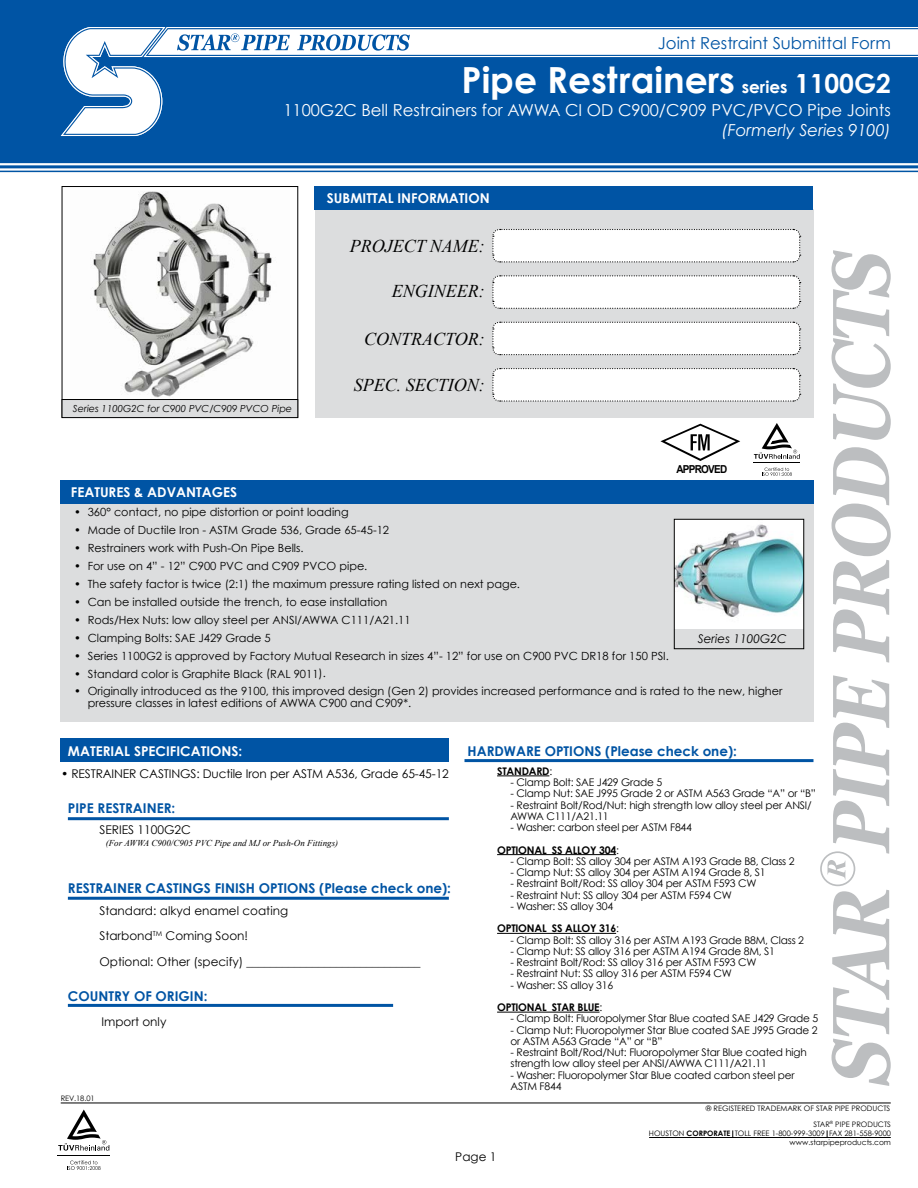
<style>
.page{position:relative;width:918px;height:1188px;background:#fff}
.page>*{position:absolute;margin:0;border:0;box-sizing:border-box;transform-origin:0 0}
.t1{font:700 36px "Century Gothic";color:#fff}
.t2{font:italic 18px "Times New Roman";color:#000}
.t3{font:700 16.8px "Century Gothic";color:#fff}
.t4{font:16.5px "Century Gothic";color:#fff}
.t5{font:16.5px "Century Gothic";color:#0054a4}
.t6{font:italic 16.5px "Century Gothic";color:#fff}
.t7{font:700 13.5px "Century Gothic";color:#0054a4}
.t8{font:700 13.5px "Century Gothic";color:#fff}
.t9{font:12px/25.5px "Century Gothic";color:#000}
.t10{font:italic 12px "Century Gothic";color:#000}
.t11{font:11.25px/11.2px "Century Gothic";color:#000}
.t12{font:700 10.95px "Arial";letter-spacing:-.075em;color:#000;scale:.91 1}
.t13{font:10.5px/11.2px "Century Gothic";letter-spacing:-.02em;color:#000}
.t14{font:700 10.5px "Century Gothic";letter-spacing:-.02em;color:#000}
.t15{font:italic 9.6px "Century Gothic";color:#000}
.t16{font:italic 9px "Times New Roman";color:#000}
.t17{font:7.5px/16px "Century Gothic";color:#000;text-align:right}
.s1{font-size:26.4px}
.s2{font-weight:400}
.s3{font-weight:700}
</style>
<div class="page">
<hr style="left:58px;top:1155px;width:52px;height:1px;background:#000">
<svg style="left:58px;top:1110px;width:51px;height:41px"></svg>
<svg style="left:67px;top:1161px;width:34px;height:9px"></svg>
<svg style="left:660px;top:424px;width:80px;height:37px"></svg>
<svg style="left:832px;top:447px;width:59px;height:216px"></svg>
<svg style="left:832px;top:250px;width:59px;height:190px"></svg>
<svg style="left:820px;top:675px;width:71px;height:411px"></svg>
<hr style="left:61px;top:1103px;width:830px;height:1px;background:#000">
<hr style="left:649px;top:1137px;width:242px;height:1px;background:#000">
<div style="left:0;top:0;width:918px;height:162px;background:#0054a4"></div>
<svg style="left:60px;top:27px;width:858px;height:109px"></svg>
<img style="left:93px;top:191px;width:179px;height:207px">
<div style="left:62px;top:186px;width:236px;height:232px;border:1px solid #000"></div>
<div style="left:62px;top:400px;width:236px;height:18px;background:#dcddde"></div>
<div style="left:62px;top:399px;width:236px;height:19px;border:1px solid #000"></div>
<div style="left:61px;top:490px;width:753px;height:231px;background:#dcddde"></div>
<div style="left:61px;top:480px;width:753px;height:23px;background:#0054a4"></div>
<div style="left:315px;top:209px;width:498px;height:209px;background:#dcddde"></div>
<div style="left:314px;top:186px;width:499px;height:24px;background:#0054a4"></div>
<svg style="left:492px;top:228px;width:309px;height:35px;background:#f5f6f6"></svg>
<svg style="left:492px;top:275px;width:309px;height:34px;background:#f6f6f6"></svg>
<svg style="left:492px;top:321px;width:309px;height:35px;background:#f5f5f6"></svg>
<svg style="left:492px;top:368px;width:309px;height:34px;background:#f6f6f6"></svg>
<img style="left:676px;top:521px;width:126px;height:107px">
<div style="left:674px;top:519px;width:130px;height:130px;border:1px solid #000"></div>
<hr style="left:465px;top:759px;width:348px;height:3px;background:#0054a4">
<hr style="left:497px;top:775px;width:52px;height:1px;background:#000">
<hr style="left:497px;top:854px;width:119px;height:1px;background:#000">
<hr style="left:497px;top:933px;width:119px;height:1px;background:#000">
<hr style="left:497px;top:1012px;width:103px;height:1px;background:#000">
<div style="left:61px;top:739px;width:388px;height:23px;background:#0054a4"></div>
<hr style="left:68px;top:897px;width:381px;height:3px;background:#0054a4">
<hr style="left:68px;top:817px;width:381px;height:3px;background:#0054a4">
<hr style="left:68px;top:1004px;width:325px;height:3px;background:#0054a4">
<hr style="left:753px;top:462px;width:47px;height:1px;background:#000">
<svg style="left:754px;top:423px;width:46px;height:36px"></svg>
<svg style="left:762px;top:468px;width:30px;height:8px"></svg>
<hr style="left:0;top:171px;width:918px;height:1px;background:#0054a4">
<hr style="left:0;top:165px;width:918px;height:3px;background:#0054a4">
<hr style="left:0;top:162px;width:918px;height:1px;background:#0054a4">
<h3 class="t5" style="left:658px;top:33px;width:235px">Joint Restraint Submittal Form</h3>
<h1 class="t1" style="left:462px;top:57px;width:275px">Pipe Restrainers</h1>
<h3 class="t3" style="left:742px;top:77px;width:151px">series <span class="s1">1100G2</span></h3>
<h3 class="t4" style="left:283px;top:100px;width:609px">1100G2C Bell Restrainers for AWWA CI OD C900/C909 PVC/PVCO Pipe Joints</h3>
<h3 class="t6" style="left:722px;top:120px;width:171px">(Formerly Series 9100)</h3>
<p class="t15" style="left:73px;top:403px;width:221px">Series 1100G2C for C900 PVC/C909 PVCO Pipe</p>
<p class="t8" style="left:71px;top:483px;width:168px">FEATURES &amp; ADVANTAGES</p>
<p class="t8" style="left:327px;top:190px;width:164px">SUBMITTAL INFORMATION</p>
<h2 class="t2" style="left:350px;top:234px;width:137px">PROJECT NAME:</h2>
<h2 class="t2" style="left:392px;top:279px;width:94px">ENGINEER:</h2>
<h2 class="t2" style="left:364px;top:326px;width:122px">CONTRACTOR:</h2>
<h2 class="t2" style="left:354px;top:373px;width:133px">SPEC. SECTION:</h2>
<p class="t12" style="left:676px;top:462px;width:57px">APPROVED</p>
<p class="t11" style="left:74px;top:506px;width:276px">• 360° contact, no pipe distortion or point loading</p>
<p class="t11" style="left:74px;top:524px;width:316px">• Made of Ductile Iron - ASTM Grade 536, Grade 65-45-12</p>
<p class="t11" style="left:74px;top:542px;width:231px">• Restrainers work with Push-On Pipe Bells.</p>
<p class="t11" style="left:74px;top:560px;width:295px">• For use on 4” - 12” C900 PVC and C909 PVCO pipe.</p>
<p class="t11" style="left:74px;top:578px;width:447px">• The safety factor is twice (2:1) the maximum pressure rating listed on next page.</p>
<p class="t11" style="left:74px;top:596px;width:315px">• Can be installed outside the trench, to ease installation</p>
<p class="t11" style="left:74px;top:614px;width:338px">• Rods/Hex Nuts: low alloy steel per ANSI/AWWA C111/A21.11</p>
<p class="t11" style="left:74px;top:632px;width:198px">• Clamping Bolts: SAE J429 Grade 5</p>
<p class="t11" style="left:74px;top:650px;width:596px">• Series 1100G2 is approved by Factory Mutual Research in sizes 4”- 12” for use on C900 PVC DR18 for 150 PSI.</p>
<p class="t11" style="left:74px;top:668px;width:253px">• Standard color is Graphite Black (RAL 9011).</p>
<p class="t11" style="left:88px;top:686px;width:696px;text-indent:-14px">• Originally introduced as the 9100, this improved design (Gen 2) provides increased performance and is rated to the new, higher pressure classes in latest editions of AWWA C900 and C909*.</p>
<p class="t10" style="left:698px;top:632px;width:91px">Series 1100G2C</p>
<p class="t8" style="left:68px;top:742px;width:176px">MATERIAL SPECIFICATIONS:</p>
<p class="t9" style="left:61px;top:761px;width:389px">• RESTRAINER CASTINGS: Ductile Iron per ASTM A536, Grade 65-45-12</p>
<p class="t7" style="left:68px;top:800px;width:109px">PIPE RESTRAINER:</p>
<p class="t9" style="left:99px;top:817px;width:93px">SERIES 1100G2C</p>
<p class="t16" style="left:106px;top:837px;width:234px">(For AWWA C900/C905 PVC Pipe and MJ or Push-On Fittings)</p>
<p class="t7" style="left:68px;top:879px;width:385px">RESTRAINER CASTINGS FINISH OPTIONS (Please check one):</p>
<p class="t9" style="left:99px;top:898px;width:323px">Standard: alkyd enamel coating<br>Starbond<sup>TM</sup> Coming Soon!<br>Optional: Other (specify) _____________________________</p>
<p class="t7" style="left:68px;top:988px;width:141px">COUNTRY OF ORIGIN:</p>
<p class="t9" style="left:101px;top:1009px;width:67px">Import only</p>
<p class="t17" style="left:61px;top:1090px;width:36px">REV.18.01</p>
<p class="t7" style="left:468px;top:742px;width:271px">HARDWARE OPTIONS (Please check one):</p>
<p class="t14" style="left:497px;top:764px;width:57px">STANDARD<span class="s2">:</span></p>
<p class="t13" style="left:511px;top:777px;width:153px">- Clamp Bolt: SAE J429 Grade 5</p>
<p class="t13" style="left:511px;top:788px;width:307px">- Clamp Nut: SAE J995 Grade 2 or ASTM A563 Grade “A” or “B”</p>
<p class="t13" style="left:511px;top:799px;width:303px">- Restraint Bolt/Rod/Nut: high strength low alloy steel per ANSI/<br>AWWA C111/A21.11</p>
<p class="t13" style="left:497px;top:816px;width:196px;line-height:22.5px;text-indent:14px">- Washer: carbon steel per ASTM F844<br><span class="s3">OPTIONAL SS ALLOY 304</span>:</p>
<p class="t13" style="left:511px;top:855px;width:286px">- Clamp Bolt: SS alloy 304 per ASTM A193 Grade B8, Class 2</p>
<p class="t13" style="left:511px;top:867px;width:256px">- Clamp Nut: SS alloy 304 per ASTM A194 Grade 8, S1</p>
<p class="t13" style="left:511px;top:878px;width:248px">- Restraint Bolt/Rod: SS alloy 304 per ASTM F593 CW</p>
<p class="t13" style="left:511px;top:889px;width:223px">- Restraint Nut: SS alloy 304 per ASTM F594 CW</p>
<p class="t13" style="left:497px;top:895px;width:123px;line-height:22.5px;text-indent:14px">- Washer: SS alloy 304<br><span class="s3">OPTIONAL SS ALLOY 316</span>:</p>
<p class="t13" style="left:511px;top:934px;width:295px">- Clamp Bolt: SS alloy 316 per ASTM A193 Grade B8M, Class 2</p>
<p class="t13" style="left:511px;top:945px;width:266px">- Clamp Nut: SS alloy 316 per ASTM A194 Grade 8M, S1</p>
<p class="t13" style="left:511px;top:957px;width:248px">- Restraint Bolt/Rod: SS alloy 316 per ASTM F593 CW</p>
<p class="t13" style="left:511px;top:968px;width:223px">- Restraint Nut: SS alloy 316 per ASTM F594 CW</p>
<p class="t13" style="left:497px;top:973px;width:118px;line-height:22.5px;text-indent:14px">- Washer: SS alloy 316<br><span class="s3">OPTIONAL STAR BLUE</span>:</p>
<p class="t13" style="left:511px;top:1013px;width:309px">- Clamp Bolt: Fluoropolymer Star Blue coated SAE J429 Grade 5</p>
<p class="t13" style="left:511px;top:1024px;width:309px">- Clamp Nut: Fluoropolymer Star Blue coated SAE J995 Grade 2 or ASTM A563 Grade “A” or “B”</p>
<p class="t13" style="left:511px;top:1047px;width:298px">- Restraint Bolt/Rod/Nut: Fluoropolymer Star Blue coated high strength low alloy steel per ANSI/AWWA C111/A21.11</p>
<p class="t13" style="left:511px;top:1069px;width:286px">- Washer: Fluoropolymer Star Blue coated carbon steel per<br>ASTM F844</p>
<p class="t17" style="left:706px;top:1100px;width:187px">® REGISTERED TRADEMARK OF STAR PIPE PRODUCTS<br>STAR<sup>®</sup> PIPE PRODUCTS</p>
<p class="t17" style="left:649px;top:1129px;width:244px;line-height:9px">HOUSTON <span class="s3">CORPORATE</span> TOLL FREE 1-800-999-3009 FAX 281-558-9000 www.starpipeproducts.com</p>
<p class="t9" style="left:455px;top:1144px;width:43px">Page 1</p>
</div>
